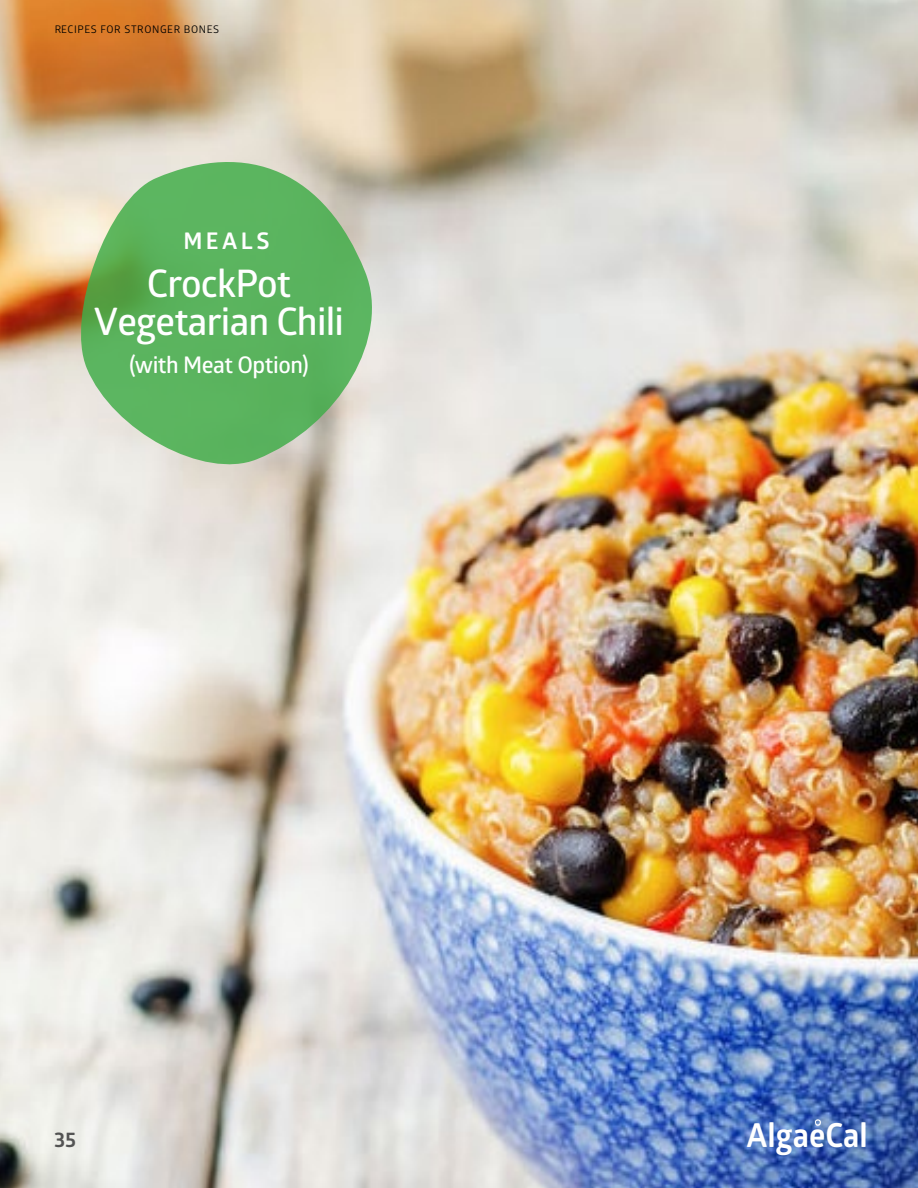
<style>
.page{position:relative;width:918px;height:1188px;background:#fff}
.page>*{position:absolute;margin:0;border:0;box-sizing:border-box;transform-origin:0 0}
.t1{font:37.95px/38px "Glober Semi Bold Free";letter-spacing:-.02em;color:#fff;text-align:center}
.t2{font:700 33.15px "Glober";color:#fff;scale:.95 1}
.t3{font:22.95px "Glober Semi Bold Free";letter-spacing:-.02em;color:#fff}
.t4{font:700 22.95px "Glober";letter-spacing:.15em;color:#fff}
.t5{font:700 21px "Glober";color:#5a5a5c}
.t6{font:10.5px "Glober";letter-spacing:.06em;color:#000}
</style>
<div class="page">
<img style="left:0;top:0;width:918px;height:1188px">
<svg style="left:65px;top:138px;width:326px;height:342px;fill:#5cb560"></svg>
<svg style="left:815px;top:1119px;width:6px;height:7px"></svg>
<p class="t6" style="left:54px;top:22px;width:167px">RECIPES FOR STRONGER BONES</p>
<p class="t4" style="left:183px;top:225px;width:88px">MEALS</p>
<p class="t1" style="left:94px;top:263px;width:252px">CrockPot<br>Vegetarian Chili</p>
<p class="t3" style="left:129px;top:349px;width:181px">(with Meat Option)</p>
<p class="t5" style="left:54px;top:1125px;width:24px">35</p>
<p class="t2" style="left:747px;top:1112px;width:129px">AlgaeCal</p>
</div>
